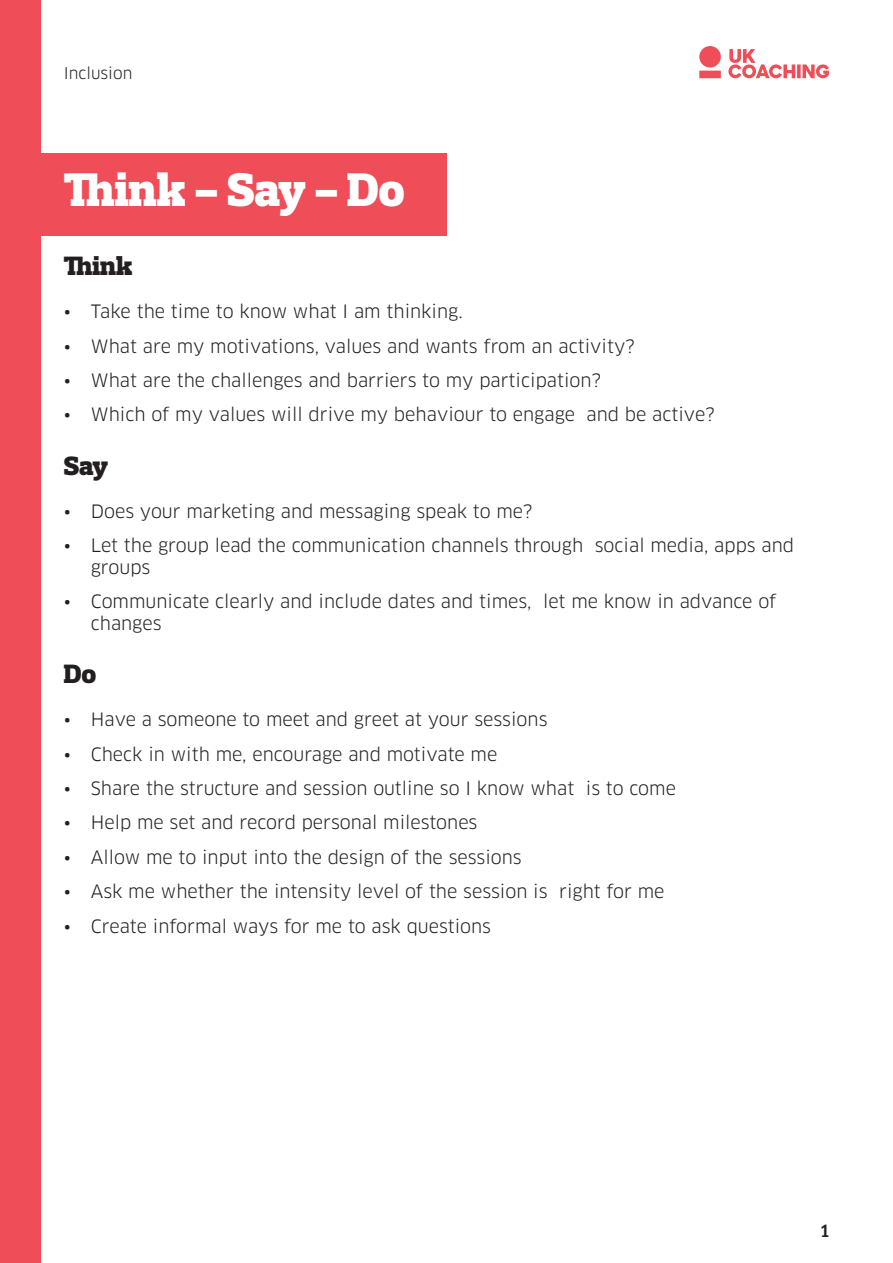
<style>
.page{position:relative;width:893px;height:1263px;background:#fff}
.page>*{position:absolute;margin:0;border:0;box-sizing:border-box;transform-origin:0 0}
.t1{font:900 48px "Prelo Slab";letter-spacing:-.01em;color:#fff}
.t2{font:900 27px "Prelo Slab";letter-spacing:-.01em;color:#231f20}
.t3{font:18px/21.6px "Clan Pro";color:#231f20}
.t4{font:500 16.5px "Clan Pro";color:#231f20}
.t5{font:15.75px "Clan Pro";color:#231f20}
</style>
<div class="page">
<div style="left:0;top:0;width:40px;height:1263px;background:#ef4d58"></div>
<svg style="left:728px;top:49px;width:101px;height:29px"></svg>
<div style="left:699px;top:71px;width:22px;height:7px;background:#ef4d58"></div>
<div style="left:699px;top:46px;width:22px;height:22px;background:#ef4d58;border-radius:50%"></div>
<div style="left:0;top:153px;width:446px;height:83px;background:#ef4d58"></div>
<p class="t5" style="left:64px;top:64px;width:70px">Inclusion</p>
<p class="t1" style="left:64px;top:160px;width:342px">Think - Say - Do</p>
<p class="t2" style="left:64px;top:250px;width:70px">Think</p>
<p class="t3" style="left:64px;top:301px;width:401px">• Take the time to know what I am thinking.</p>
<p class="t3" style="left:64px;top:335px;width:572px">• What are my motivations, values and wants from an activity?</p>
<p class="t3" style="left:64px;top:370px;width:539px">• What are the challenges and barriers to my participation?</p>
<p class="t3" style="left:64px;top:404px;width:652px">• Which of my values will drive my behaviour to engage and be active?</p>
<p class="t2" style="left:64px;top:449px;width:46px">Say</p>
<p class="t3" style="left:64px;top:500px;width:470px">• Does your marketing and messaging speak to me?</p>
<p class="t3" style="left:91px;top:535px;width:705px;text-indent:-27px">• Let the group lead the communication channels through social media, apps and groups</p>
<p class="t3" style="left:91px;top:591px;width:687px;text-indent:-27px">• Communicate clearly and include dates and times, let me know in advance of changes</p>
<p class="t2" style="left:64px;top:658px;width:34px">Do</p>
<p class="t3" style="left:64px;top:709px;width:485px">• Have a someone to meet and greet at your sessions</p>
<p class="t3" style="left:64px;top:743px;width:435px">• Check in with me, encourage and motivate me</p>
<p class="t3" style="left:64px;top:778px;width:614px">• Share the structure and session outline so I know what is to come</p>
<p class="t3" style="left:64px;top:812px;width:415px">• Help me set and record personal milestones</p>
<p class="t3" style="left:64px;top:846px;width:459px">• Allow me to input into the design of the sessions</p>
<p class="t3" style="left:64px;top:881px;width:602px">• Ask me whether the intensity level of the session is right for me</p>
<p class="t3" style="left:64px;top:915px;width:429px">• Create informal ways for me to ask questions</p>
<p class="t4" style="left:820px;top:1221px;width:12px">1</p>
</div>
